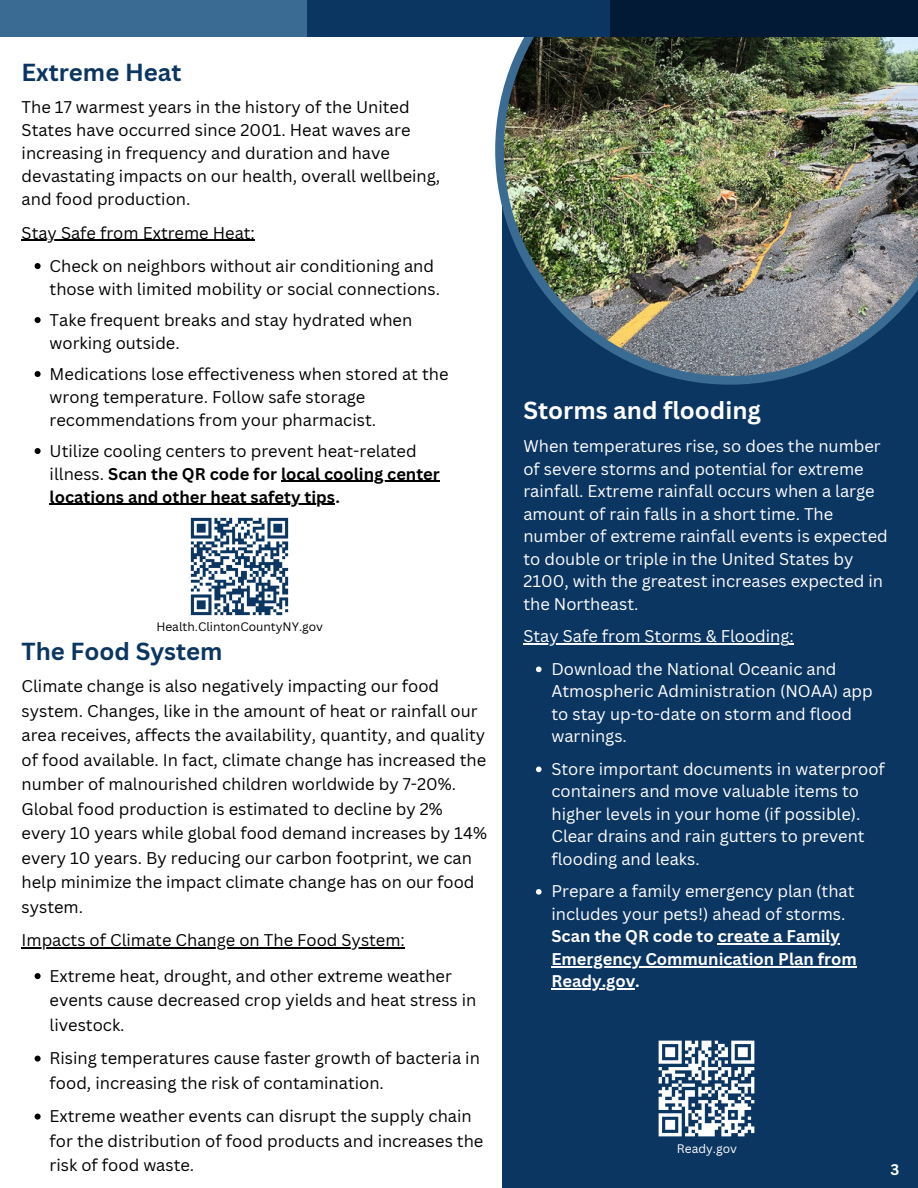
<style>
.page{position:relative;width:918px;height:1188px;background:#fff}
.page>*{position:absolute;margin:0;border:0;box-sizing:border-box;transform-origin:0 0}
.t1{font:700 24px "Canva Sans";color:#0c3662}
.t2{font:700 24px "Canva Sans";color:#fff}
.t3{font:16.5px/24.5px "Canva Sans";color:#000}
.t4{font:16.5px/22.5px "Canva Sans";color:#fff}
.t5{font:700 16.5px/22.5px "Canva Sans";color:#fff}
.t6{font:700 16.5px "Canva Sans";color:#000}
.t7{font:700 15px "Canva Sans";color:#fff}
.t8{font:12px "Canva Sans";color:#000}
.t9{font:12px "Canva Sans";color:#fff}
.s1{font-weight:700}
</style>
<div class="page">
<div style="left:503px;top:134px;width:415px;height:1054px;background:#0c3662"></div>
<img style="left:495px;top:37px;width:423px;height:348px">
<hr style="left:22px;top:947px;width:383px;height:2px;background:#000">
<svg style="left:35px;top:973px;width:6px;height:6px"></svg>
<svg style="left:35px;top:1056px;width:6px;height:6px"></svg>
<svg style="left:35px;top:1114px;width:6px;height:6px"></svg>
<hr style="left:22px;top:240px;width:117px;height:1px;background:#000">
<hr style="left:139px;top:240px;width:116px;height:1px;background:#000">
<svg style="left:35px;top:263px;width:6px;height:6px"></svg>
<svg style="left:35px;top:317px;width:6px;height:6px"></svg>
<svg style="left:35px;top:371px;width:6px;height:6px"></svg>
<svg style="left:35px;top:448px;width:6px;height:6px"></svg>
<hr style="left:281px;top:481px;width:159px;height:1px;background:#000">
<hr style="left:50px;top:504px;width:285px;height:1px;background:#000">
<img style="left:190px;top:517px;width:99px;height:99px">
<img style="left:658px;top:1040px;width:97px;height:97px">
<hr style="left:523px;top:643px;width:267px;height:2px;background:#fff">
<svg style="left:536px;top:667px;width:6px;height:5px"></svg>
<svg style="left:536px;top:767px;width:6px;height:5px"></svg>
<svg style="left:536px;top:889px;width:6px;height:6px"></svg>
<hr style="left:718px;top:943px;width:122px;height:2px;background:#fff">
<hr style="left:551px;top:966px;width:306px;height:1px;background:#fff">
<hr style="left:551px;top:988px;width:84px;height:2px;background:#fff">
<div style="left:0;top:0;width:308px;height:37px;background:#3a6b92"></div>
<div style="left:610px;top:0;width:308px;height:37px;background:#021a36"></div>
<div style="left:308px;top:0;width:302px;height:37px;background:#0c3662"></div>
<p class="t1" style="left:22px;top:55px;width:162px">Extreme Heat</p>
<p class="t3" style="left:22px;top:95px;width:420px;line-height:23px">The 17 warmest years in the history of the United States have occurred since 2001. Heat waves are increasing in frequency and duration and have devastating impacts on our health, overall wellbeing, and food production.</p>
<h1 class="t3" style="left:22px;top:220px;width:235px">Stay Safe from Extreme Heat:</h1>
<h2 class="t3" style="left:50px;top:254px;width:392px;line-height:23px">Check on neighbors without air conditioning and those with limited mobility or social connections.</h2>
<h2 class="t3" style="left:50px;top:308px;width:364px;line-height:23px">Take frequent breaks and stay hydrated when working outside.</h2>
<p class="t3" style="left:50px;top:362px;width:400px;line-height:23px">Medications lose effectiveness when stored at the wrong temperature. Follow safe storage recommendations from your pharmacist.</p>
<p class="t3" style="left:50px;top:439px;width:392px;line-height:23px">Utilize cooling centers to prevent heat-related illness. <span class="s1">Scan the QR code for local cooling center</span></p>
<p class="t6" style="left:50px;top:485px;width:292px">locations and other heat safety tips.</p>
<p class="t8" style="left:156px;top:618px;width:168px">Health.ClintonCountyNY.gov</p>
<p class="t1" style="left:22px;top:634px;width:203px">The Food System</p>
<h2 class="t3" style="left:22px;top:673px;width:467px">Climate change is also negatively impacting our food system. Changes, like in the amount of heat or rainfall our area receives, affects the availability, quantity, and quality of food available. In fact, climate change has increased the number of malnourished children worldwide by 7-20%.<br>Global food production is estimated to decline by 2% every 10 years while global food demand increases by 14% every 10 years. By reducing our carbon footprint, we can help minimize the impact climate change has on our food system.</h2>
<h2 class="t3" style="left:22px;top:927px;width:385px">Impacts of Climate Change on The Food System:</h2>
<p class="t3" style="left:50px;top:963px;width:428px">Extreme heat, drought, and other extreme weather events cause decreased crop yields and heat stress in livestock.</p>
<p class="t3" style="left:50px;top:1045px;width:432px">Rising temperatures cause faster growth of bacteria in food, increasing the risk of contamination.</p>
<p class="t3" style="left:50px;top:1103px;width:435px">Extreme weather events can disrupt the supply chain for the distribution of food products and increases the risk of food waste.</p>
<h1 class="t2" style="left:523px;top:394px;width:239px">Storms and flooding</h1>
<h2 class="t4" style="left:523px;top:435px;width:366px">When temperatures rise, so does the number of severe storms and potential for extreme rainfall. Extreme rainfall occurs when a large amount of rain falls in a short time. The number of extreme rainfall events is expected to double or triple in the United States by 2100, with the greatest increases expected in the Northeast.</h2>
<p class="t4" style="left:523px;top:625px;width:272px">Stay Safe from Storms &amp; Flooding:</p>
<p class="t4" style="left:551px;top:657px;width:323px">Download the National Oceanic and<br>Atmospheric Administration (NOAA) app to stay up-to-date on storm and flood warnings.</p>
<p class="t4" style="left:551px;top:757px;width:335px">Store important documents in waterproof containers and move valuable items to higher levels in your home (if possible).<br>Clear drains and rain gutters to prevent flooding and leaks.</p>
<p class="t4" style="left:551px;top:880px;width:305px">Prepare a family emergency plan (that includes your pets!) ahead of storms.</p>
<p class="t5" style="left:551px;top:925px;width:307px">Scan the QR code to create a Family<br>Emergency Communication Plan from<br>Ready.gov.</p>
<p class="t9" style="left:677px;top:1140px;width:62px">Ready.gov</p>
<h1 class="t7" style="left:891px;top:1159px;width:10px">3</h1>
</div>
